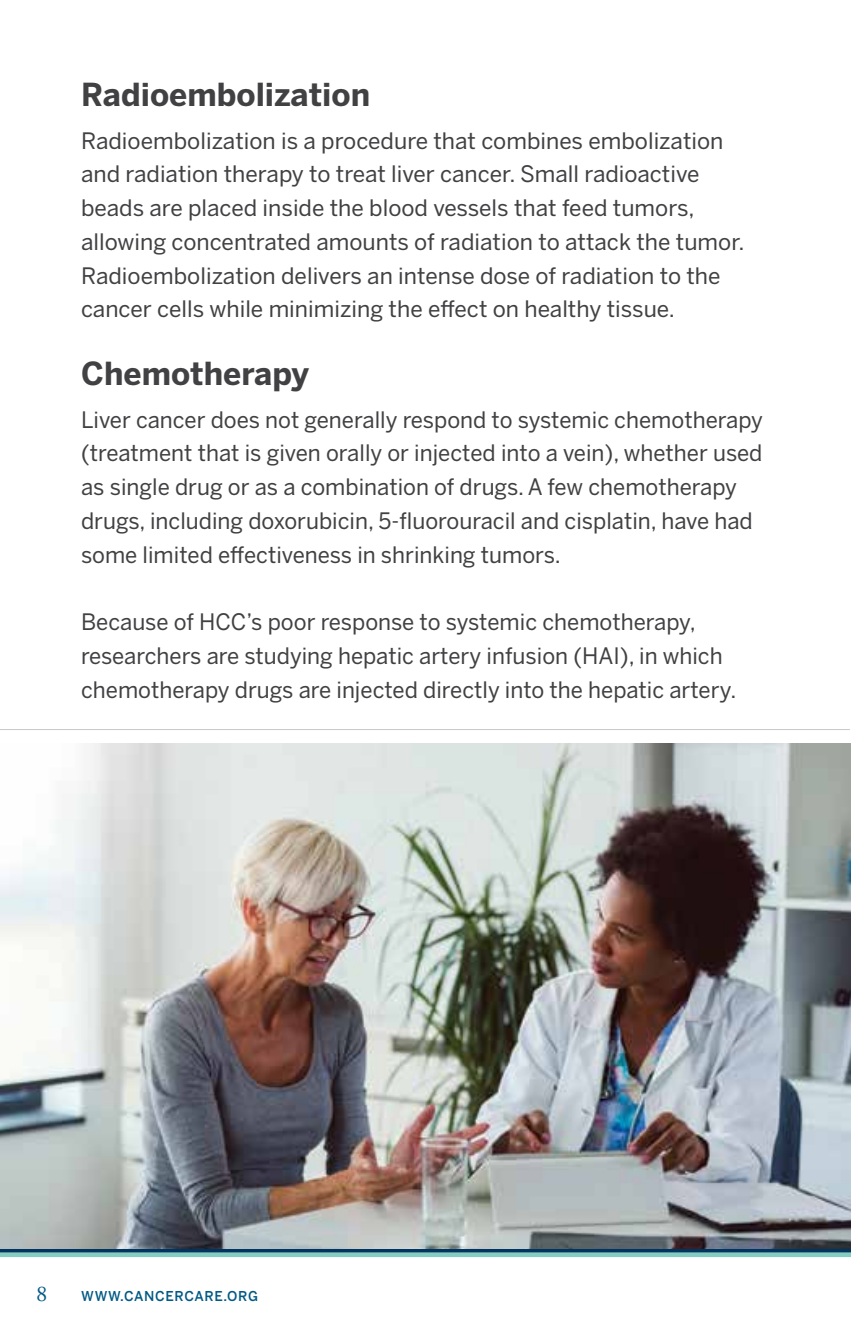
<style>
.page{position:relative;width:851px;height:1337px;background:#fff}
.page>*{position:absolute;margin:0;border:0;box-sizing:border-box;transform-origin:0 0}
.t1{font:700 31.5px "Benton Sans";color:#414042}
.t2{font:22.5px/33.8px "Benton Sans";color:#414042}
.t3{font:22.5px "Adobe Garamond Pro";color:#005a84}
.t4{font:500 13.5px "Benton Sans";letter-spacing:.05em;color:#005a84}
</style>
<div class="page">
<div style="left:0;top:1252px;width:850px;height:5px;background:#82cec1"></div>
<svg style="left:0;top:1248px;width:850px;height:4px;fill:#00355f"></svg>
<img style="left:0;top:743px;width:850px;height:505px">
<hr style="left:0;top:729px;width:849px;height:1px;background:#c7c8ca">
<h1 class="t1" style="left:81px;top:76px;width:290px">Radioembolization</h1>
<p class="t2" style="left:81px;top:123px;width:665px">Radioembolization is a procedure that combines embolization and radiation therapy to treat liver cancer. Small radioactive beads are placed inside the blood vessels that feed tumors, allowing concentrated amounts of radiation to attack the tumor.<br>Radioembolization delivers an intense dose of radiation to the cancer cells while minimizing the effect on healthy tissue.</p>
<h1 class="t1" style="left:81px;top:355px;width:229px">Chemotherapy</h1>
<p class="t2" style="left:81px;top:402px;width:683px">Liver cancer does not generally respond to systemic chemotherapy (treatment that is given orally or injected into a vein), whether used as single drug or as a combination of drugs. A few chemotherapy drugs, including doxorubicin, 5-fluorouracil and cisplatin, have had some limited effectiveness in shrinking tumors.</p>
<p class="t2" style="left:81px;top:605px;width:656px">Because of HCC’s poor response to systemic chemotherapy, researchers are studying hepatic artery infusion (HAI), in which chemotherapy drugs are injected directly into the hepatic artery.</p>
<p class="t3" style="left:36px;top:1280px;width:13px">8</p>
<p class="t4" style="left:81px;top:1287px;width:178px">WWW.CANCERCARE.ORG</p>
</div>
